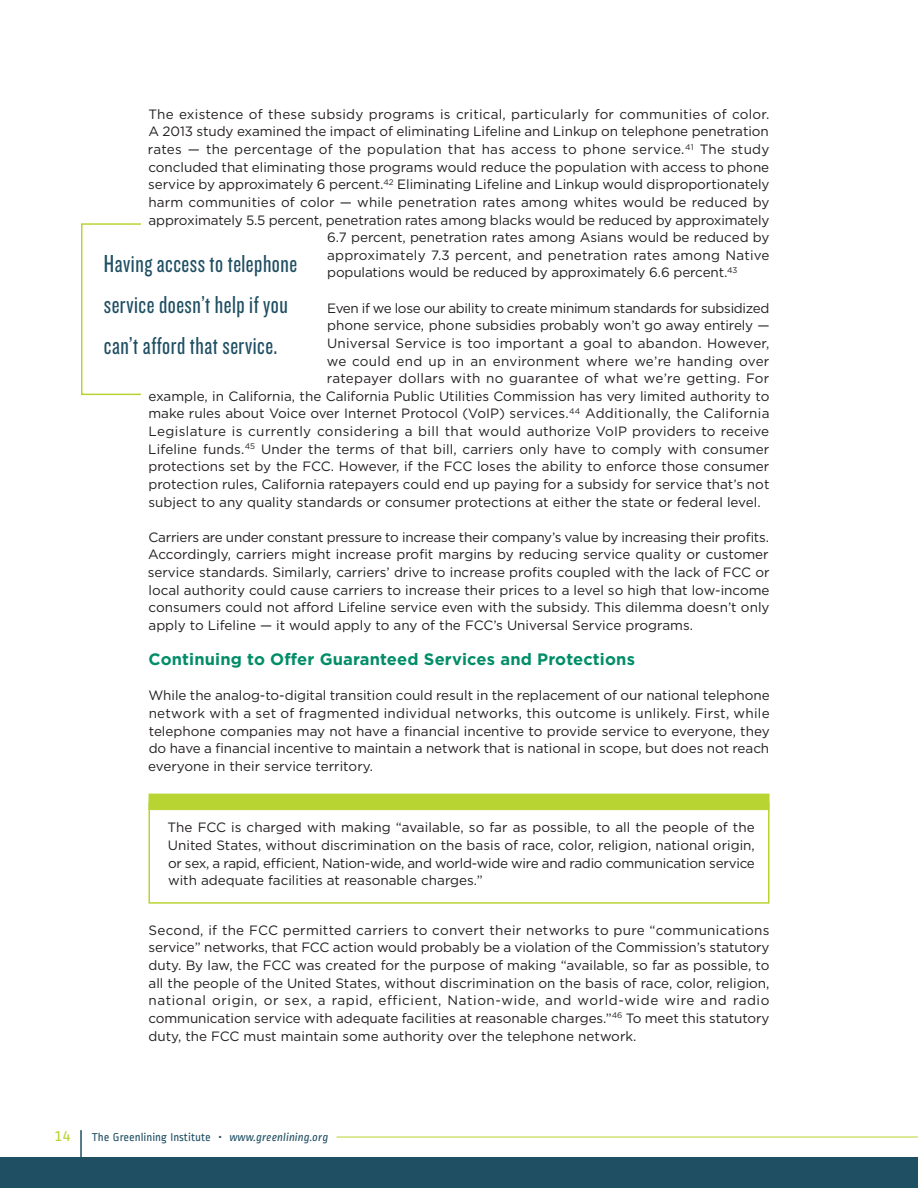
<style>
.page{position:relative;width:918px;height:1188px;background:#fff}
.page>*{position:absolute;margin:0;border:0;box-sizing:border-box;transform-origin:0 0}
.t1{font:25.5px/41.2px "Knockout 28 Junior Feathrwt";letter-spacing:.02em;color:#1f4f63}
.t2{font:700 16.5px "Gotham";letter-spacing:.01em;color:#008d68}
.t3{font:13.5px/17.7px "Gotham";color:#231f20;text-align:justify}
.t4{font:13.5px "Gotham";letter-spacing:.02em;color:#231f20}
.t5{font:13.5px "Gotham";letter-spacing:.025em;color:#231f20}
.t6{font:13.5px "Gotham";letter-spacing:-.02em;color:#231f20}
.t7{font:12px "Ropa Sans";color:#1f4f63}
.s1{font-size:16.5px;color:#b8d432}
.s2{font-family:"Gotham";font-size:8.7px}
.s3{font-style:italic}
</style>
<div class="page">
<div style="left:81px;top:223px;width:77px;height:172px;border:2px solid #b8d432"></div>
<div style="left:142px;top:218px;width:32px;height:185px;background:#fff"></div>
<div style="left:0;top:1158px;width:918px;height:30px;background:#1f4f63"></div>
<hr style="left:80px;top:1130px;width:2px;height:28px;background:#1f4f63">
<hr style="left:337px;top:1137px;width:581px;height:1px;background:#b8d432">
<div style="left:148px;top:802px;width:622px;height:102px;border:2px solid #b8d432"></div>
<div style="left:148px;top:794px;width:622px;height:16px;background:#b8d432"></div>
<p class="t3" style="left:148px;top:106px;width:622px">The existence of these subsidy programs is critical, particularly for communities of color.</p>
<p class="t3" style="left:148px;top:124px;width:622px">A 2013 study examined the impact of eliminating Lifeline and Linkup on telephone penetration</p>
<p class="t4" style="left:148px;top:145px;width:623px">rates — the percentage of the population that has access to phone service.<sup>41</sup> The study</p>
<p class="t3" style="left:149px;top:159px;width:622px">concluded that eliminating those programs would reduce the population with access to phone</p>
<p class="t3" style="left:148px;top:177px;width:623px">service by approximately 6 percent.<sup>42</sup> Eliminating Lifeline and Linkup would disproportionately</p>
<p class="t3" style="left:149px;top:194px;width:623px">harm communities of color — while penetration rates among whites would be reduced by</p>
<p class="t3" style="left:149px;top:212px;width:622px">approximately 5.5 percent, penetration rates among blacks would be reduced by approximately</p>
<p class="t3" style="left:327px;top:230px;width:444px">6.7 percent, penetration rates among Asians would be reduced by</p>
<p class="t3" style="left:327px;top:247px;width:444px">approximately 7.3 percent, and penetration rates among Native</p>
<p class="t3" style="left:327px;top:265px;width:412px">populations would be reduced by approximately 6.6 percent.<sup>43</sup></p>
<p class="t6" style="left:327px;top:303px;width:444px">Even if we lose our ability to create minimum standards for subsidized</p>
<p class="t3" style="left:327px;top:318px;width:444px">phone service, phone subsidies probably won’t go away entirely —</p>
<p class="t3" style="left:327px;top:335px;width:444px">Universal Service is too important a goal to abandon. However,</p>
<p class="t4" style="left:327px;top:356px;width:444px">we could end up in an environment where we’re handing over</p>
<p class="t4" style="left:327px;top:374px;width:444px">ratepayer dollars with no guarantee of what we’re getting. For</p>
<p class="t3" style="left:148px;top:388px;width:623px">example, in California, the California Public Utilities Commission has very limited authority to</p>
<p class="t3" style="left:148px;top:406px;width:623px">make rules about Voice over Internet Protocol (VoIP) services.<sup>44</sup> Additionally, the California</p>
<p class="t5" style="left:149px;top:427px;width:622px">Legislature is currently considering a bill that would authorize VoIP providers to receive</p>
<p class="t3" style="left:148px;top:441px;width:623px">Lifeline funds.<sup>45</sup> Under the terms of that bill, carriers only have to comply with consumer</p>
<p class="t3" style="left:148px;top:459px;width:622px">protections set by the FCC. However, if the FCC loses the ability to enforce those consumer</p>
<p class="t3" style="left:148px;top:476px;width:623px">protection rules, California ratepayers could end up paying for a subsidy for service that’s not</p>
<p class="t3" style="left:148px;top:494px;width:614px">subject to any quality standards or consumer protections at either the state or federal level.</p>
<p class="t3" style="left:148px;top:529px;width:623px">Carriers are under constant pressure to increase their company’s value by increasing their profits.<br>Accordingly, carriers might increase profit margins by reducing service quality or customer service standards. Similarly, carriers’ drive to increase profits coupled with the lack of FCC or local authority could cause carriers to increase their prices to a level so high that low-income consumers could not afford Lifeline service even with the subsidy. This dilemma doesn’t only apply to Lifeline — it would apply to any of the FCC’s Universal Service programs.</p>
<p class="t2" style="left:148px;top:654px;width:488px">Continuing to Offer Guaranteed Services and Protections</p>
<p class="t3" style="left:148px;top:688px;width:623px">While the analog-to-digital transition could result in the replacement of our national telephone network with a set of fragmented individual networks, this outcome is unlikely. First, while telephone companies may not have a financial incentive to provide service to everyone, they do have a financial incentive to maintain a network that is national in scope, but does not reach everyone in their service territory.</p>
<h1 class="t1" style="left:104px;top:245px;width:195px">Having access to telephone service doesn’t help if you can’t afford that service.</h1>
<p class="t3" style="left:168px;top:820px;width:589px">The FCC is charged with making “available, so far as possible, to all the people of the United States, without discrimination on the basis of race, color, religion, national origin, or sex, a rapid, efficient, Nation-wide, and world-wide wire and radio communication service with adequate facilities at reasonable charges.”</p>
<p class="t3" style="left:148px;top:922px;width:623px">Second, if the FCC permitted carriers to convert their networks to pure “communications service” networks, that FCC action would probably be a violation of the Commission’s statutory duty. By law, the FCC was created for the purpose of making “available, so far as possible, to all the people of the United States, without discrimination on the basis of race, color, religion, national origin, or sex, a rapid, efficient, Nation-wide, and world-wide wire and radio communication service with adequate facilities at reasonable charges.”<sup>46</sup> To meet this statutory duty, the FCC must maintain some authority over the telephone network.</p>
<p class="t7" style="left:54px;top:1131px;width:276px"><span class="s1">14</span> The Greenlining Institute <span class="s2">•</span> <span class="s3">www.greenlining.org</span></p>
</div>
